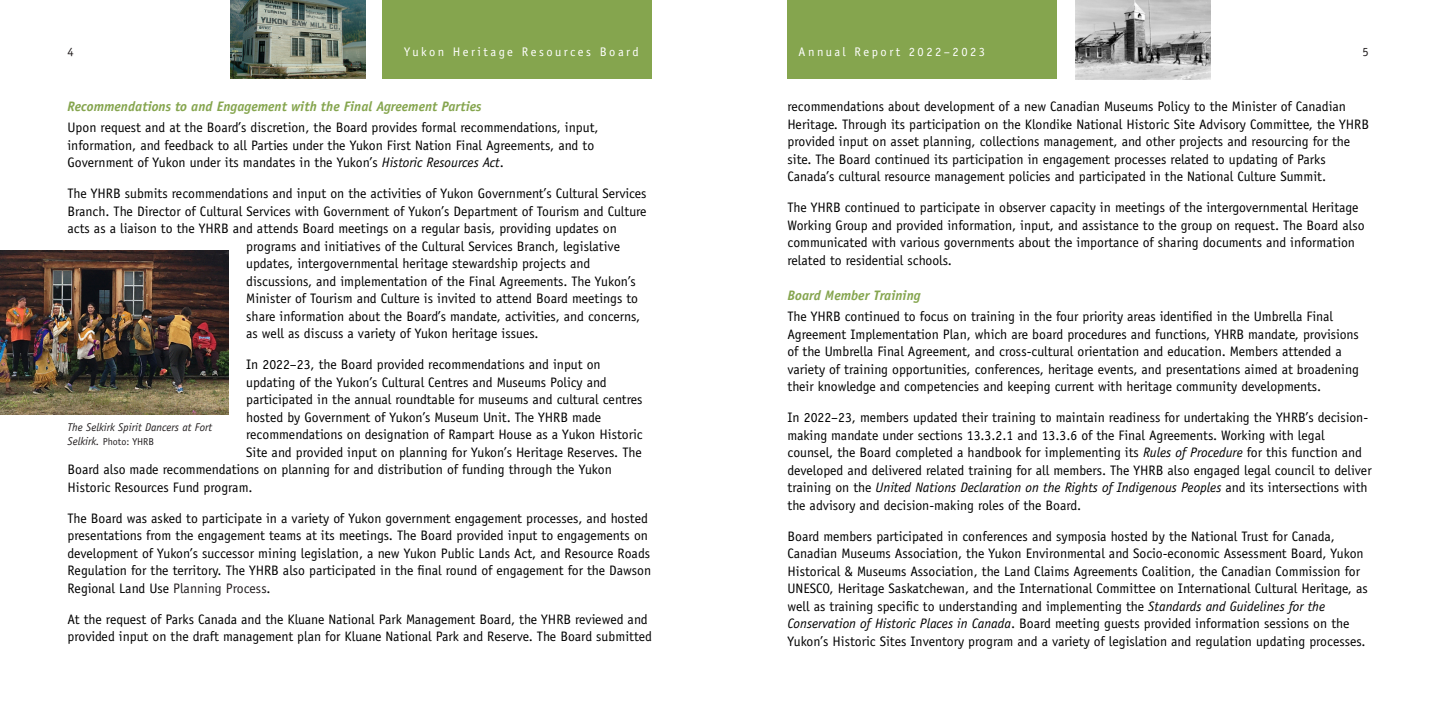
<style>
.page{position:relative;width:1440px;height:720px;background:#fff}
.page>*{position:absolute;margin:0;border:0;box-sizing:border-box;transform-origin:0 0}
.t1{font:13.75px/17.5px "Officina Sans";color:#000}
.t2{font:italic 700 13.75px "Officina Sans";color:#85a54e}
.t3{font:12.5px "Officina Sans";letter-spacing:.2em;color:#fff}
.t4{font:12.5px "Officina Sans";color:#231f20}
.t5{font:italic 11.25px "Officina Sans";color:#231f20}
.t6{font:10px "Officina Sans";color:#231f20}
.s1{font-style:italic}
.s2{color:#231f20}
.s3{font-style:italic;font-size:11.25px}
</style>
<div class="page">
<div style="left:382px;top:0;width:270px;height:79px;background:#85a54e"></div>
<div style="left:788px;top:0;width:270px;height:79px;background:#85a54e"></div>
<img style="left:230px;top:0;width:135px;height:79px">
<img style="left:0;top:250px;width:228px;height:164px">
<img style="left:1076px;top:0;width:135px;height:80px">
<p class="t4" style="left:68px;top:47px;width:8px">46</p>
<p class="t3" style="left:404px;top:47px;width:236px">Yukon Heritage Resources Board</p>
<p class="t3" style="left:799px;top:47px;width:188px">Annual Report 2022–2023</p>
<p class="t4" style="left:1362px;top:47px;width:8px">75</p>
<p class="t2" style="left:68px;top:101px;width:416px">Recommendations to and Engagement with the Final Agreement Parties</p>
<p class="t1" style="left:68px;top:120px;width:533px">Upon request and at the Board’s discretion, the Board provides formal recommendations, input, information, and feedback to all Parties under the Yukon First Nation Final Agreements, and to<br>Government of Yukon under its mandates in the Yukon’s <span class="s1">Historic Resources Act</span>.</p>
<p class="t1" style="left:68px;top:186px;width:581px">The YHRB submits recommendations and input on the activities of Yukon Government’s Cultural Services</p>
<p class="t1" style="left:68px;top:204px;width:581px">Branch. The Director of Cultural Services with Government of Yukon’s Department of Tourism and Culture</p>
<p class="t1" style="left:68px;top:221px;width:551px">acts as a liaison to the YHRB and attends Board meetings on a regular basis, providing updates on</p>
<p class="t1" style="left:246px;top:239px;width:375px">programs and initiatives of the Cultural Services Branch, legislative</p>
<p class="t1" style="left:246px;top:256px;width:346px">updates, intergovernmental heritage stewardship projects and</p>
<p class="t1" style="left:246px;top:274px;width:391px">discussions, and implementation of the Final Agreements. The Yukon’s</p>
<p class="t1" style="left:246px;top:291px;width:393px">Minister of Tourism and Culture is invited to attend Board meetings to</p>
<p class="t1" style="left:246px;top:309px;width:396px">share information about the Board’s mandate, activities, and concerns,</p>
<p class="t1" style="left:246px;top:326px;width:294px">as well as discuss a variety of Yukon heritage issues.</p>
<p class="t1" style="left:246px;top:357px;width:356px">In 2022–23, the Board provided recommendations and input on</p>
<p class="t1" style="left:246px;top:375px;width:362px">updating of the Yukon’s Cultural Centres and Museums Policy and</p>
<p class="t1" style="left:246px;top:392px;width:398px">participated in the annual roundtable for museums and cultural centres</p>
<p class="t1" style="left:246px;top:410px;width:357px">hosted by Government of Yukon’s Museum Unit. The YHRB made</p>
<p class="t1" style="left:246px;top:427px;width:398px">recommendations on designation of Rampart House as a Yukon Historic</p>
<p class="t1" style="left:246px;top:445px;width:397px">Site and provided input on planning for Yukon’s Heritage Reserves. The</p>
<p class="t1" style="left:68px;top:462px;width:546px">Board also made recommendations on planning for and distribution of funding through the Yukon</p>
<p class="t1" style="left:68px;top:480px;width:187px">Historic Resources Fund program.</p>
<p class="t1" style="left:68px;top:511px;width:585px">The Board was asked to participate in a variety of Yukon government engagement processes, and hosted presentations from the engagement teams at its meetings. The Board provided input to engagements on development of Yukon’s successor mining legislation, a new Yukon Public Lands Act, and Resource Roads Regulation for the territory. The YHRB also participated in the final round of engagement for the Dawson Regional Land Use <span class="s2">Planning Process</span>.</p>
<p class="t1" style="left:68px;top:612px;width:586px">At the request of Parks Canada and the Kluane National Park Management Board, the YHRB reviewed and provided input on the draft management plan for Kluane National Park and Reserve. The Board submitted</p>
<p class="t5" style="left:68px;top:423px;width:146px">The Selkirk Spirit Dancers at Fort</p>
<p class="t6" style="left:68px;top:437px;width:88px"><span class="s3">Selkirk.</span> Photo: YHRB</p>
<p class="t1" style="left:788px;top:99px;width:583px">recommendations about development of a new Canadian Museums Policy to the Minister of Canadian Heritage. Through its participation on the Klondike National Historic Site Advisory Committee, the YHRB provided input on asset planning, collections management, and other projects and resourcing for the site. The Board continued its participation in engagement processes related to updating of Parks Canada’s cultural resource management policies and participated in the National Culture Summit.</p>
<p class="t1" style="left:788px;top:200px;width:579px">The YHRB continued to participate in observer capacity in meetings of the intergovernmental Heritage Working Group and provided information, input, and assistance to the group on request. The Board also communicated with various governments about the importance of sharing documents and information related to residential schools.</p>
<p class="t2" style="left:788px;top:290px;width:135px">Board Member Training</p>
<p class="t1" style="left:788px;top:309px;width:573px">The YHRB continued to focus on training in the four priority areas identified in the Umbrella Final Agreement Implementation Plan, which are board procedures and functions, YHRB mandate, provisions of the Umbrella Final Agreement, and cross-cultural orientation and education. Members attended a variety of training opportunities, conferences, heritage events, and presentations aimed at broadening their knowledge and competencies and keeping current with heritage community developments.</p>
<p class="t1" style="left:788px;top:410px;width:586px">In 2022–23, members updated their training to maintain readiness for undertaking the YHRB’s decision&shy;making mandate under sections 13.3.2.1 and 13.3.6 of the Final Agreements. Working with legal counsel, the Board completed a handbook for implementing its <span class="s1">Rules of Procedure</span> for this function and developed and delivered related training for all members. The YHRB also engaged legal council to deliver training on the <span class="s1">United Nations Declaration on the Rights of Indigenous Peoples</span> and its intersections with the advisory and decision-making roles of the Board.</p>
<p class="t1" style="left:788px;top:528px;width:582px">Board members participated in conferences and symposia hosted by the National Trust for Canada, Canadian Museums Association, the Yukon Environmental and Socio-economic Assessment Board, Yukon Historical &amp; Museums Association, the Land Claims Agreements Coalition, the Canadian Commission for UNESCO, Heritage Saskatchewan, and the International Committee on International Cultural Heritage, as well as training specific to understanding and implementing the <span class="s1">Standards and Guidelines for the Conservation of Historic Places in Canada</span>. Board meeting guests provided information sessions on the Yukon’s Historic Sites Inventory program and a variety of legislation and regulation updating processes.</p>
</div>
